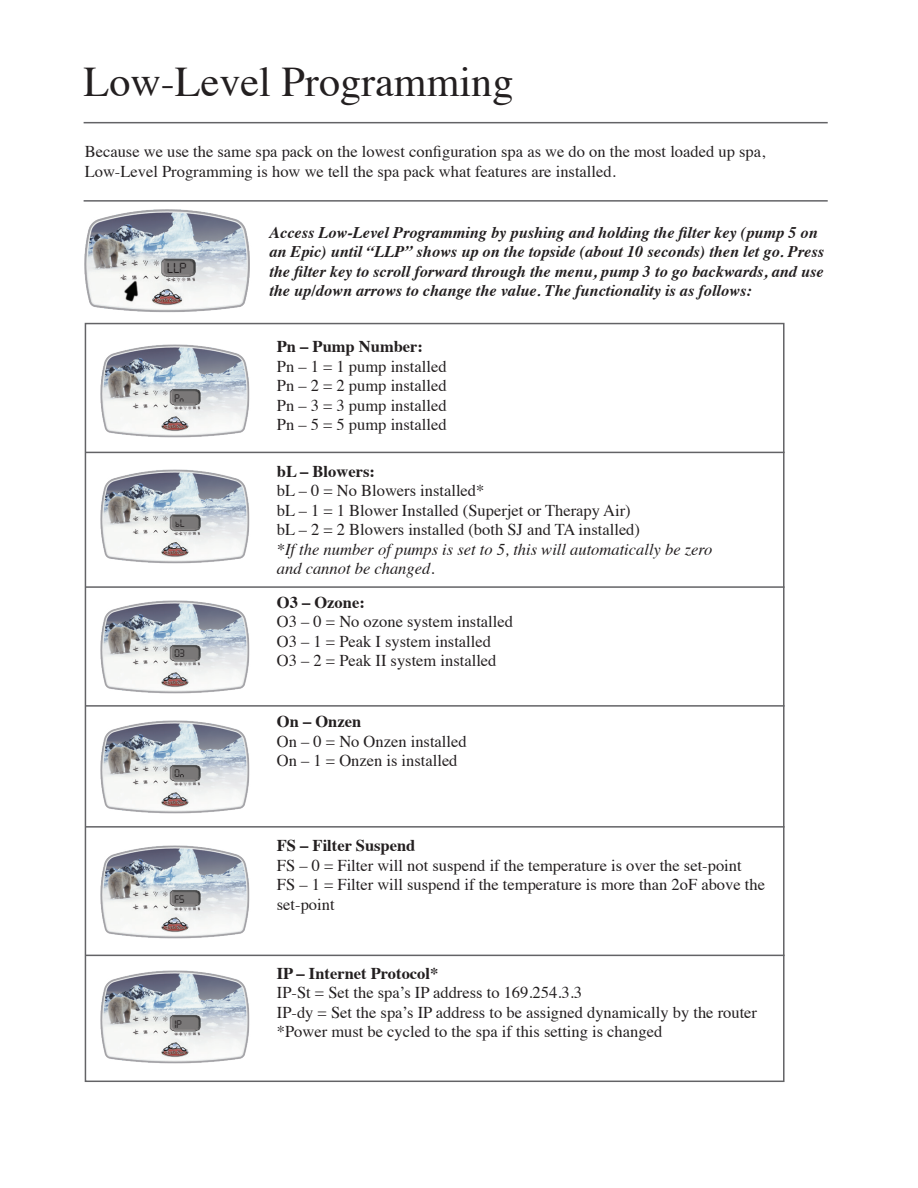
<style>
.page{position:relative;width:918px;height:1188px;background:#fff}
.page>*{position:absolute;margin:0;border:0;box-sizing:border-box;transform-origin:0 0}
.t1{font:42.15px "Times";color:#231f20}
.t2{font:16.5px/19.5px "Times";color:#231f20}
.t3{font:italic 700 16.2px/19.5px "Times";color:#231f20}
.t4{font:12.75px "Digital ICG";color:#231f20}
.t5{font:9.6px "Digital ICG";color:#231f20}
.s1{font-weight:700}
.s2{font-style:italic}
</style>
<div class="page">
<img style="left:84px;top:209px;width:166px;height:104px">
<hr style="left:84px;top:122px;width:744px;height:1px;background:#636366">
<hr style="left:84px;top:200px;width:744px;height:2px;background:#636366">
<img style="left:100px;top:344px;width:150px;height:94px">
<img style="left:100px;top:469px;width:150px;height:95px">
<img style="left:100px;top:600px;width:150px;height:94px">
<img style="left:100px;top:720px;width:150px;height:94px">
<img style="left:100px;top:845px;width:150px;height:94px">
<img style="left:100px;top:970px;width:150px;height:94px">
<hr style="left:86px;top:452px;width:699px;height:1px;background:#636366">
<hr style="left:86px;top:586px;width:699px;height:2px;background:#636366">
<hr style="left:86px;top:705px;width:699px;height:2px;background:#636366">
<hr style="left:86px;top:826px;width:699px;height:2px;background:#636366">
<hr style="left:86px;top:955px;width:699px;height:1px;background:#636366">
<svg style="left:176px;top:521px;width:3px;height:6px"></svg>
<svg style="left:180px;top:774px;width:4px;height:3px"></svg>
<p class="t1" style="left:84px;top:43px;width:431px">Low-Level Programming</p>
<p class="t2" style="left:85px;top:140px;width:682px">Because we use the same spa pack on the lowest configuration spa as we do on the most loaded up spa,<br>Low-Level Programming is how we tell the spa pack what features are installed.</p>
<p class="t4" style="left:167px;top:259px;width:21px">LLP</p>
<p class="t5" style="left:174px;top:392px;width:7px">P</p>
<p class="t5" style="left:180px;top:517px;width:6px">L</p>
<p class="t5" style="left:174px;top:647px;width:12px">03</p>
<p class="t5" style="left:174px;top:767px;width:7px">O</p>
<p class="t5" style="left:174px;top:892px;width:12px">FS</p>
<p class="t5" style="left:174px;top:1018px;width:9px">IP</p>
<p class="t3" style="left:269px;top:221px;width:556px">Access Low-Level Programming by pushing and holding the filter key (pump 5 on an Epic) until “LLP” shows up on the topside (about 10 seconds) then let go. Press the filter key to scroll forward through the menu, pump 3 to go backwards, and use the up/down arrows to change the value. The functionality is as follows:</p>
<p class="t2" style="left:277px;top:336px;width:171px"><span class="s1">Pn – Pump Number:<br></span>Pn – 1 = 1 pump installed<br>Pn – 2 = 2 pump installed<br>Pn – 3 = 3 pump installed<br>Pn – 5 = 5 pump installed</p>
<p class="t2" style="left:277px;top:460px;width:437px"><span class="s1">bL – Blowers:<br></span>bL – 0 = No Blowers installed*<br>bL – 1 = 1 Blower Installed (Superjet or Therapy Air)<br>bL – 2 = 2 Blowers installed (both SJ and TA installed)<br><span class="s2">*If the number of pumps is set to 5, this will automatically be zero and cannot be changed.</span></p>
<p class="t2" style="left:277px;top:591px;width:238px"><span class="s1">O3 – Ozone:<br></span>O3 – 0 = No ozone system installed<br>O3 – 1 = Peak I system installed<br>O3 – 2 = Peak II system installed</p>
<p class="t2" style="left:277px;top:711px;width:191px"><span class="s1">On – Onzen<br></span>On – 0 = No Onzen installed<br>On – 1 = Onzen is installed</p>
<p class="t2" style="left:277px;top:835px;width:490px"><span class="s1">FS – Filter Suspend<br></span>FS – 0 = Filter will not suspend if the temperature is over the set-point<br>FS – 1 = Filter will suspend if the temperature is more than 2oF above the set-point</p>
<p class="t2" style="left:277px;top:962px;width:482px"><span class="s1">IP – Internet Protocol*<br></span>IP-St = Set the spa’s IP address to 169.254.3.3<br>IP-dy = Set the spa’s IP address to be assigned dynamically by the router *Power must be cycled to the spa if this setting is changed</p>
</div>
